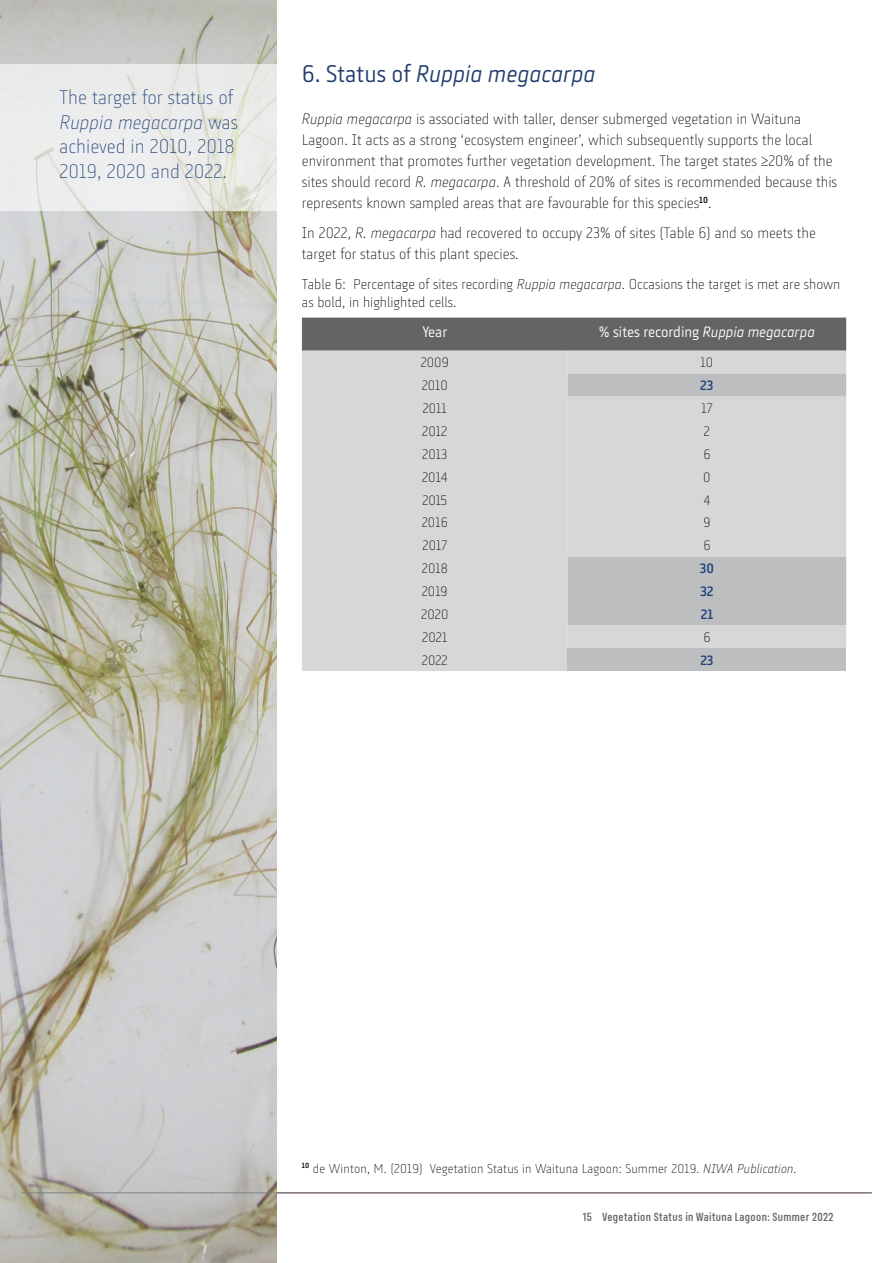
<style>
.page{position:relative;width:893px;height:1263px;background:#fff}
.page>*{position:absolute;margin:0;border:0;box-sizing:border-box;transform-origin:0 0}
.t1{font:italic 24px "Klampenborg";color:#213c6d}
.t2{font:300 19.5px/24.8px "Klampenborg";color:#23427a}
.t3{font:300 15px/21px "Klampenborg";color:#000}
.t4{font:15px "Klampenborg";color:#fff}
.t5{font:300 14.25px/18px "Klampenborg";color:#000}
.t6{font:300 13.5px "Klampenborg";color:#000}
.t7{font:500 13.5px "Klampenborg";color:#23427a}
.t8{font:300 12.75px "Klampenborg";letter-spacing:.01em;color:#000}
.t9{font:500 12px "FS Industrie Cd";letter-spacing:.03em;color:#636466}
.s1{font-style:italic}
.s2{font-style:normal}
</style>
<div class="page">
<div style="left:302px;top:318px;width:544px;height:33px;background:#636466"></div>
<div style="left:302px;top:351px;width:266px;height:320px;background:#d5d7d8"></div>
<div style="left:568px;top:351px;width:278px;height:297px;background:#d5d7d8"></div>
<svg style="left:568px;top:374px;width:278px;height:251px;background:#cccecf"></svg>
<div style="left:568px;top:648px;width:278px;height:23px;background:#bcbec0"></div>
<img style="left:0;top:0;width:276px;height:1263px">
<hr style="left:21px;top:1192px;width:851px;height:1px;background:#808285">
<svg style="left:0;top:64px;width:276px;height:146px;background:#eaeae9"></svg>
<h2 class="t2" style="left:60px;top:84px;width:180px">The target for status of<br><span class="s1">Ruppia megacarpa</span> was achieved in 2010, 2018<br>2019, 2020 and 2022.</h2>
<h1 class="t1" style="left:302px;top:58px;width:295px"><span class="s2">6. Status of</span> Ruppia megacarpa</h1>
<p class="t3" style="left:302px;top:108px;width:537px"><span class="s1">Ruppia megacarpa</span> is associated with taller, denser submerged vegetation in Waituna Lagoon. It acts as a strong ‘ecosystem engineer’, which subsequently supports the local environment that promotes further vegetation development. The target states ≥20% of the sites should record <span class="s1">R. megacarpa</span>. A threshold of 20% of sites is recommended because this represents known sampled areas that are favourable for this species<sup>10</sup>.</p>
<p class="t3" style="left:302px;top:221px;width:516px">In 2022, <span class="s1">R. megacarpa</span> had recovered to occupy 23% of sites (Table 6) and so meets the target for status of this plant species.</p>
<p class="t5" style="left:302px;top:275px;width:540px">Table 6: Percentage of sites recording <span class="s1">Ruppia megacarpa</span>. Occasions the target is met are shown as bold, in highlighted cells.</p>
<p class="t4" style="left:422px;top:322px;width:26px">Year</p>
<p class="t4" style="left:599px;top:322px;width:218px">% sites recording <span class="s1">Ruppia megacarpa</span></p>
<p class="t6" style="left:421px;top:354px;width:30px">2009</p>
<p class="t6" style="left:701px;top:354px;width:14px">10</p>
<p class="t6" style="left:422px;top:377px;width:28px">2010</p>
<p class="t7" style="left:700px;top:376px;width:15px">23</p>
<p class="t6" style="left:423px;top:400px;width:26px">2011</p>
<p class="t6" style="left:701px;top:400px;width:13px">17</p>
<p class="t6" style="left:422px;top:423px;width:27px">2012</p>
<p class="t6" style="left:704px;top:423px;width:8px">2</p>
<p class="t6" style="left:422px;top:445px;width:27px">2013</p>
<p class="t6" style="left:703px;top:445px;width:9px">6</p>
<p class="t6" style="left:422px;top:468px;width:27px">2014</p>
<p class="t6" style="left:703px;top:468px;width:9px">0</p>
<p class="t6" style="left:422px;top:491px;width:26px">2015</p>
<p class="t6" style="left:704px;top:491px;width:8px">4</p>
<p class="t6" style="left:422px;top:514px;width:28px">2016</p>
<p class="t6" style="left:703px;top:514px;width:9px">9</p>
<p class="t6" style="left:422px;top:537px;width:26px">2017</p>
<p class="t6" style="left:703px;top:537px;width:9px">6</p>
<p class="t6" style="left:422px;top:560px;width:27px">2018</p>
<p class="t7" style="left:700px;top:559px;width:16px">30</p>
<p class="t6" style="left:422px;top:583px;width:28px">2019</p>
<p class="t7" style="left:700px;top:582px;width:15px">32</p>
<p class="t6" style="left:421px;top:606px;width:29px">2020</p>
<p class="t7" style="left:701px;top:605px;width:14px">21</p>
<p class="t6" style="left:422px;top:628px;width:27px">2021</p>
<p class="t6" style="left:703px;top:628px;width:9px">6</p>
<p class="t6" style="left:422px;top:651px;width:28px">2022</p>
<p class="t7" style="left:700px;top:651px;width:15px">23</p>
<p class="t8" style="left:302px;top:1160px;width:496px"><sup>10</sup> de Winton, M. (2019) Vegetation Status in Waituna Lagoon: Summer 2019. <span class="s1">NIWA Publication</span>.</p>
<p class="t9" style="left:583px;top:1210px;width:252px">15 Vegetation Status in Waituna Lagoon: Summer 2022</p>
</div>
